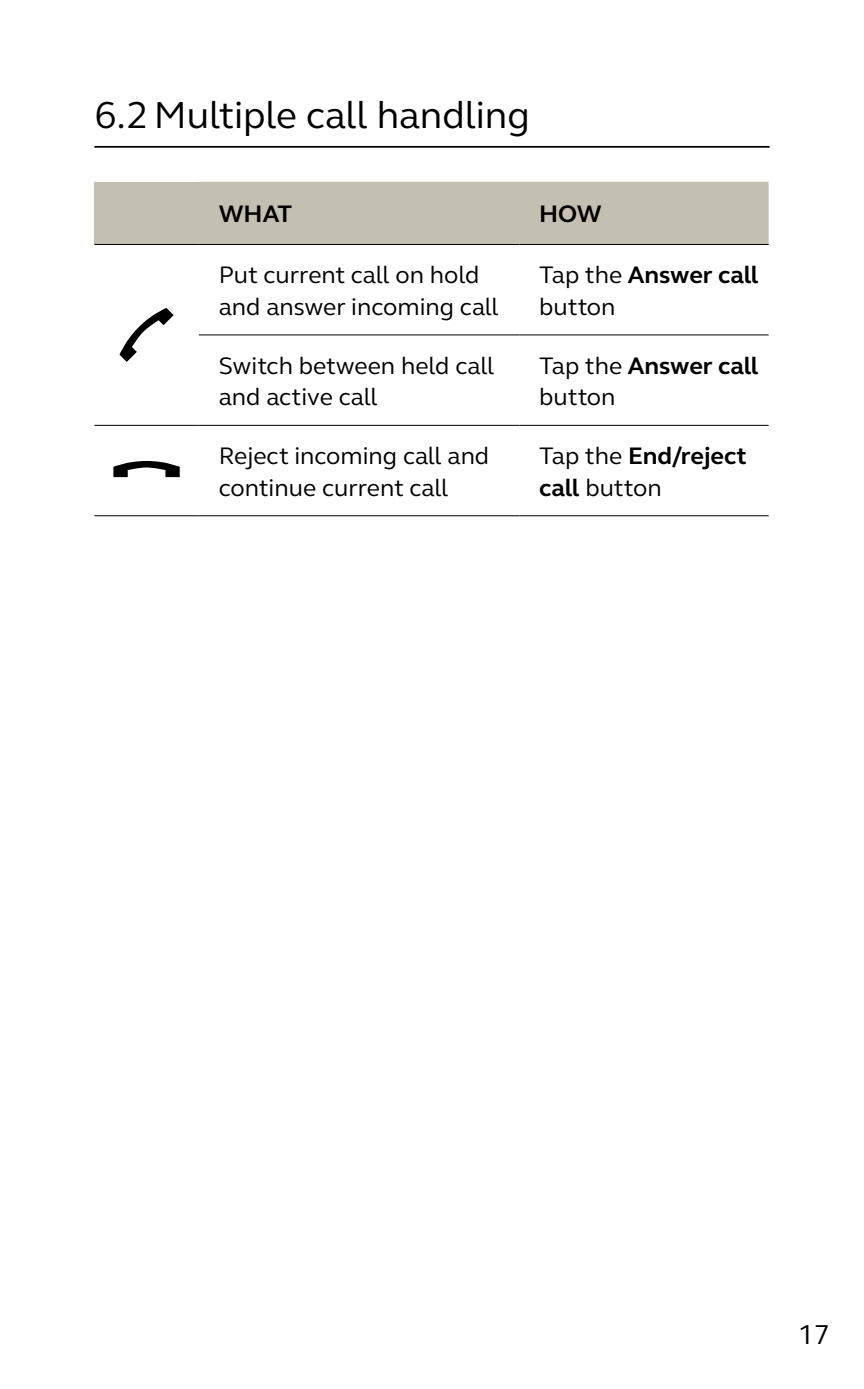
<style>
.page{position:relative;width:864px;height:1389px;background:#fff}
.page>*{position:absolute;margin:0;border:0;box-sizing:border-box;transform-origin:0 0}
.t1{font:38.5px "GN Elliot";letter-spacing:-.005em;color:#000}
.t2{font:28px "GN Elliot";color:#000}
.t3{font:24.5px/31.5px "GN Elliot";color:#000}
.t4{font:700 24.5px/31.5px "GN Elliot";color:#000}
.s1{font-weight:700}
.s2{font-weight:400}
</style>
<div class="page">
<hr style="left:94px;top:146px;width:675px;height:2px;background:#000">
<div style="left:94px;top:182px;width:105px;height:63px;background:#c4c0b1"></div>
<div style="left:199px;top:182px;width:569px;height:62px;background:#c4c0b1"></div>
<hr style="left:94px;top:515px;width:105px;height:1px;background:#000">
<hr style="left:94px;top:244px;width:105px;height:1px;background:#000">
<hr style="left:94px;top:425px;width:105px;height:1px;background:#000">
<hr style="left:199px;top:244px;width:320px;height:1px;background:#000">
<hr style="left:519px;top:244px;width:249px;height:1px;background:#000">
<hr style="left:199px;top:334px;width:320px;height:2px;background:#000">
<hr style="left:519px;top:334px;width:249px;height:2px;background:#000">
<hr style="left:199px;top:425px;width:320px;height:1px;background:#000">
<hr style="left:519px;top:425px;width:249px;height:1px;background:#000">
<hr style="left:199px;top:515px;width:320px;height:1px;background:#000">
<hr style="left:519px;top:515px;width:249px;height:1px;background:#000">
<svg style="left:119px;top:308px;width:54px;height:54px"></svg>
<svg style="left:113px;top:461px;width:67px;height:16px"></svg>
<h1 class="t1" style="left:94px;top:89px;width:437px">6.2Multiple call handling</h1>
<p class="t4" style="left:218px;top:198px;width:75px">WHAT</p>
<p class="t4" style="left:539px;top:198px;width:64px">HOW</p>
<p class="t3" style="left:218px;top:259px;width:281px">Put current call on hold and answer incoming call</p>
<p class="t3" style="left:539px;top:259px;width:220px">Tap the <span class="s1">Answer call </span>button</p>
<p class="t3" style="left:218px;top:349px;width:277px">Switch between held call and active call</p>
<p class="t3" style="left:539px;top:349px;width:220px">Tap the <span class="s1">Answer call </span>button</p>
<p class="t3" style="left:218px;top:439px;width:272px">Reject incoming call and continue current call</p>
<p class="t4" style="left:539px;top:440px;width:209px"><span class="s2">Tap the</span> End/reject call <span class="s2">button</span></p>
<p class="t2" style="left:797px;top:1316px;width:34px">17</p>
</div>
